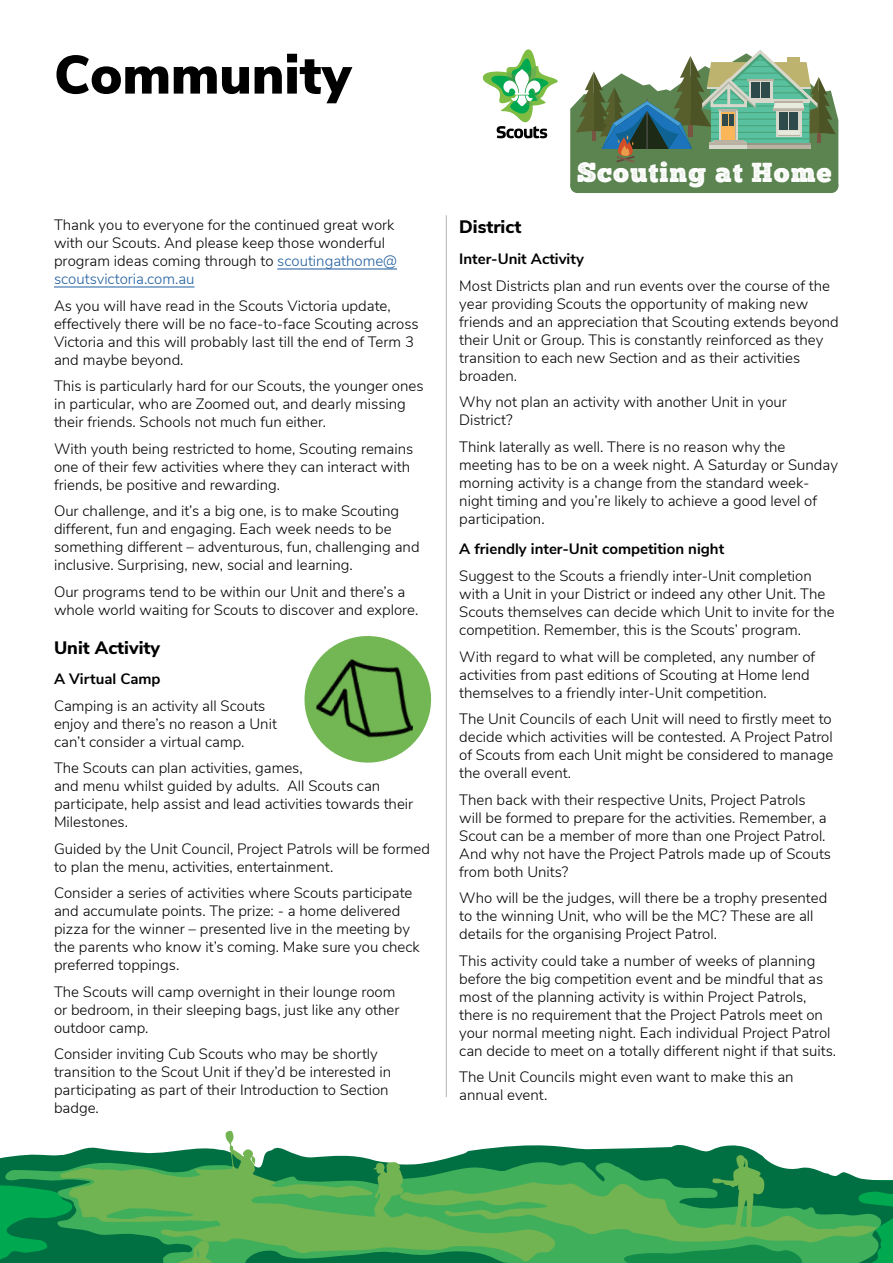
<style>
.page{position:relative;width:893px;height:1263px;background:#fff}
.page>*{position:absolute;margin:0;border:0;box-sizing:border-box;transform-origin:0 0}
.t1{font:900 54px "Nunito Sans";color:#000}
.t2{font:27.75px "Chunk Five Print";letter-spacing:.035em;color:#fff}
.t3{font:800 18px "Nunito Sans";color:#000}
.t4{font:300 15px/18px "Nunito Sans";color:#000}
.t5{font:700 15px "Nunito Sans";color:#000}
.s1{color:#215e9e}
</style>
<div class="page">
<svg style="left:0;top:1145px;width:893px;height:118px"></svg>
<svg style="left:0;top:1160px;width:892px;height:103px;background:#0b8c4d"></svg>
<svg style="left:59px;top:1166px;width:314px;height:96px;background:#4aa250"></svg>
<svg style="left:191px;top:1131px;width:85px;height:63px"></svg>
<svg style="left:373px;top:1155px;width:507px;height:108px;background:#46a358"></svg>
<svg style="left:171px;top:1240px;width:71px;height:23px;background:#45a957"></svg>
<svg style="left:570px;top:49px;width:268px;height:144px"></svg>
<div style="left:824px;top:179px;width:14px;height:14px;background:#5b8451;border-radius:50%"></div>
<div style="left:570px;top:179px;width:14px;height:14px;background:#5b8451;border-radius:50%"></div>
<svg style="left:483px;top:49px;width:75px;height:89px"></svg>
<hr style="left:446px;top:215px;width:1px;height:882px;background:#000">
<hr style="left:54px;top:287px;width:141px;height:1px;background:#215e9e">
<hr style="left:277px;top:269px;width:120px;height:1px;background:#215e9e">
<svg style="left:304px;top:636px;width:128px;height:127px"></svg>
<img style="left:311px;top:638px;width:115px;height:114px">
<h1 class="t1" style="left:54px;top:35px;width:299px">Community</h1>
<p class="t4" style="left:54px;top:215px;width:345px">Thank you to everyone for the continued great work with our Scouts. And please keep those wonderful program ideas coming through to <span class="s1">scoutingathome@ scoutsvictoria.com.au</span></p>
<p class="t4" style="left:54px;top:296px;width:366px">As you will have read in the Scouts Victoria update, effectively there will be no face-to-face Scouting across Victoria and this will probably last till the end of Term 3 and maybe beyond.</p>
<p class="t4" style="left:54px;top:376px;width:371px">This is particularly hard for our Scouts, the younger ones in particular, who are Zoomed out, and dearly missing their friends. Schools not much fun either.</p>
<p class="t4" style="left:54px;top:439px;width:361px">With youth being restricted to home, Scouting remains one of their few activities where they can interact with friends, be positive and rewarding.</p>
<p class="t4" style="left:54px;top:501px;width:367px">Our challenge, and it’s a big one, is to make Scouting different, fun and engaging. Each week needs to be something different – adventurous, fun, challenging and inclusive. Surprising, new, social and learning.</p>
<p class="t4" style="left:54px;top:582px;width:366px">Our programs tend to be within our Unit and there’s a whole world waiting for Scouts to discover and explore.</p>
<p class="t3" style="left:54px;top:634px;width:108px">Unit Activity</p>
<p class="t5" style="left:54px;top:668px;width:108px">A Virtual Camp</p>
<p class="t4" style="left:54px;top:696px;width:224px">Camping is an activity all Scouts enjoy and there’s no reason a Unit can’t consider a virtual camp.</p>
<p class="t4" style="left:54px;top:758px;width:361px">The Scouts can plan activities, games,<br>and menu whilst guided by adults. All Scouts can participate, help assist and lead activities towards their Milestones.</p>
<p class="t4" style="left:54px;top:839px;width:377px">Guided by the Unit Council, Project Patrols will be formed to plan the menu, activities, entertainment.</p>
<p class="t4" style="left:54px;top:883px;width:367px">Consider a series of activities where Scouts participate and accumulate points. The prize: - a home delivered pizza for the winner – presented live in the meeting by the parents who know it’s coming. Make sure you check preferred toppings.</p>
<p class="t4" style="left:54px;top:982px;width:347px">The Scouts will camp overnight in their lounge room or bedroom, in their sleeping bags, just like any other outdoor camp.</p>
<p class="t4" style="left:54px;top:1044px;width:339px">Consider inviting Cub Scouts who may be shortly transition to the Scout Unit if they’d be interested in participating as part of their Introduction to Section badge.</p>
<h2 class="t2" style="left:577px;top:160px;width:256px">Scouting at Home</h2>
<p class="t3" style="left:459px;top:214px;width:64px">District</p>
<p class="t5" style="left:459px;top:248px;width:126px">Inter-Unit Activity</p>
<p class="t4" style="left:459px;top:276px;width:381px">Most Districts plan and run events over the course of the year providing Scouts the opportunity of making new friends and an appreciation that Scouting extends beyond their Unit or Group. This is constantly reinforced as they transition to each new Section and as their activities broaden.</p>
<p class="t4" style="left:459px;top:392px;width:329px">Why not plan an activity with another Unit in your<br>District?</p>
<p class="t4" style="left:459px;top:437px;width:380px">Think laterally as well. There is no reason why the meeting has to be on a week night. A Saturday or Sunday morning activity is a change from the standard week&shy;night timing and you’re likely to achieve a good level of participation.</p>
<p class="t5" style="left:459px;top:538px;width:266px">A friendly inter-Unit competition night</p>
<p class="t4" style="left:459px;top:566px;width:377px">Suggest to the Scouts a friendly inter-Unit completion with a Unit in your District or indeed any other Unit. The Scouts themselves can decide which Unit to invite for the competition. Remember, this is the Scouts’ program.</p>
<p class="t4" style="left:459px;top:646px;width:358px">With regard to what will be completed, any number of activities from past editions of Scouting at Home lend themselves to a friendly inter-Unit competition.</p>
<p class="t4" style="left:459px;top:709px;width:375px;text-align:justify">The Unit Councils of each Unit will need to firstly meet to decide which activities will be contested. A Project Patrol of Scouts from each Unit might be considered to manage the overall event.</p>
<p class="t4" style="left:459px;top:789px;width:373px">Then back with their respective Units, Project Patrols will be formed to prepare for the activities. Remember, a Scout can be a member of more than one Project Patrol.<br>And why not have the Project Patrols made up of Scouts from both Units?</p>
<p class="t4" style="left:459px;top:888px;width:370px">Who will be the judges, will there be a trophy presented to the winning Unit, who will be the MC? These are all details for the organising Project Patrol.</p>
<p class="t4" style="left:459px;top:950px;width:378px">This activity could take a number of weeks of planning before the big competition event and be mindful that as most of the planning activity is within Project Patrols, there is no requirement that the Project Patrols meet on your normal meeting night. Each individual Project Patrol can decide to meet on a totally different night if that suits.</p>
<p class="t4" style="left:459px;top:1067px;width:336px">The Unit Councils might even want to make this an annual event.</p>
</div>
